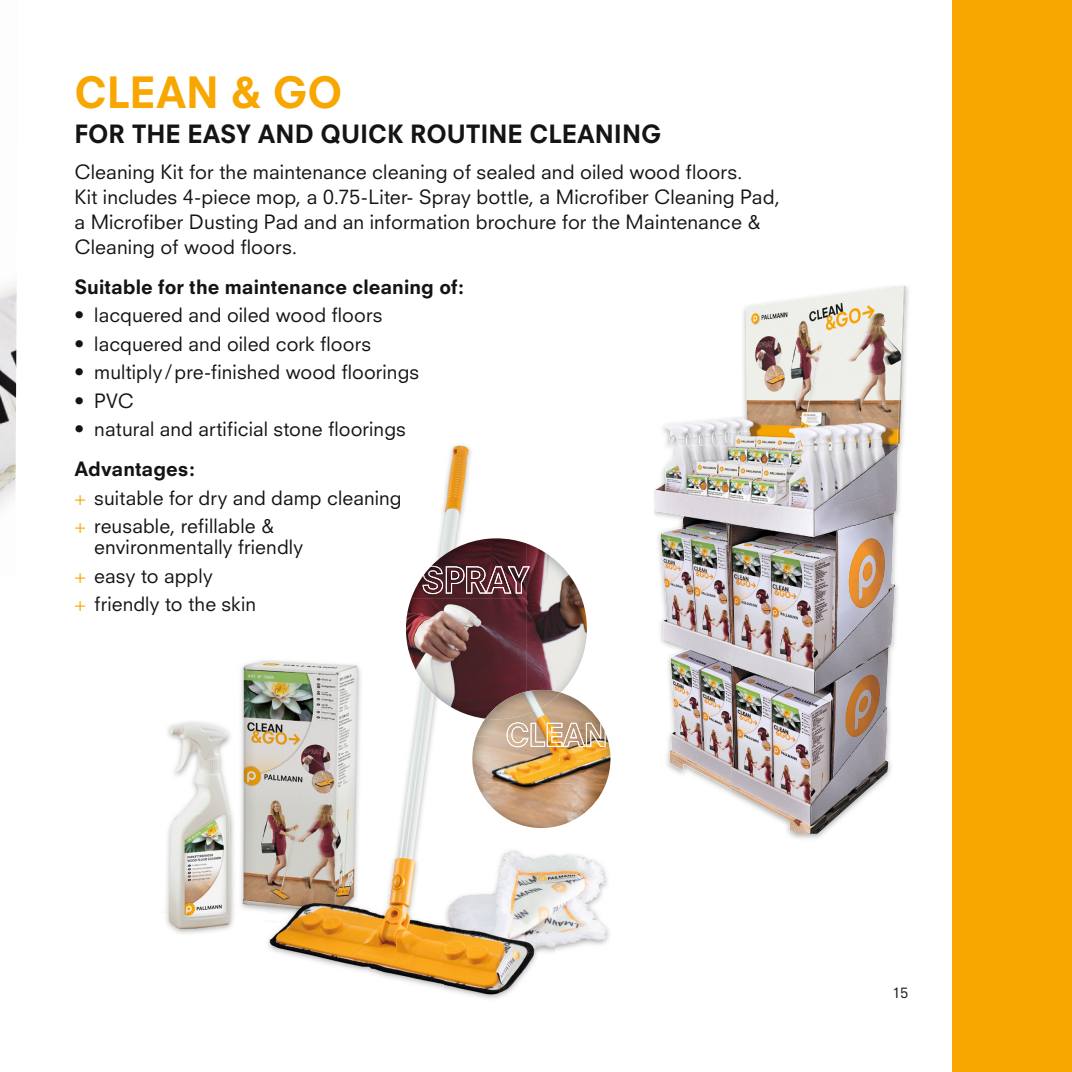
<style>
.page{position:relative;width:1072px;height:1072px;background:#fff}
.page>*{position:absolute;margin:0;border:0;box-sizing:border-box;transform-origin:0 0}
.t1{font:800 42px "Neuzeit S";letter-spacing:-.005em;color:#f8a600}
.t2{font:800 24.5px "Neuzeit S";color:#131413}
.t3{font:19.25px/28.5px "Neuzeit S";letter-spacing:.005em;color:#131413}
.t4{font:800 19.25px "Neuzeit S";letter-spacing:.005em;color:#131413}
.t5{font:14px "Neuzeit S";color:#131413}
.s1{font-weight:800}
.s2{color:#f8a600}
</style>
<div class="page">
<div style="left:952px;top:0;width:119px;height:1071px;background:#f8a600"></div>
<img style="left:0;top:284px;width:17px;height:222px">
<img style="left:663px;top:285px;width:246px;height:554px">
<img style="left:665px;top:287px;width:227px;height:158px">
<img style="left:440px;top:445px;width:31px;height:93px">
<img style="left:663px;top:732px;width:29px;height:107px">
<img style="left:692px;top:789px;width:39px;height:50px">
<img style="left:654px;top:445px;width:77px;height:287px">
<img style="left:669px;top:732px;width:62px;height:57px">
<img style="left:162px;top:598px;width:281px;height:391px">
<img style="left:556px;top:751px;width:55px;height:200px">
<img style="left:443px;top:702px;width:56px;height:297px">
<img style="left:499px;top:850px;width:57px;height:148px">
<img style="left:406px;top:598px;width:5px;height:26px">
<img style="left:526px;top:543px;width:61px;height:149px">
<img style="left:411px;top:538px;width:116px;height:60px">
<img style="left:422px;top:566px;width:21px;height:28px">
<img style="left:511px;top:566px;width:19px;height:27px">
<img style="left:466px;top:566px;width:45px;height:27px">
<img style="left:446px;top:566px;width:18px;height:27px">
<svg style="left:471px;top:571px;width:9px;height:8px"></svg>
<svg style="left:451px;top:571px;width:8px;height:8px"></svg>
<svg style="left:494px;top:572px;width:8px;height:12px"></svg>
<img style="left:476px;top:692px;width:131px;height:44px">
<img style="left:472px;top:736px;width:138px;height:48px">
<img style="left:476px;top:782px;width:129px;height:46px">
<img style="left:485px;top:690px;width:75px;height:29px">
<img style="left:506px;top:722px;width:22px;height:25px">
<img style="left:547px;top:722px;width:58px;height:24px">
<img style="left:530px;top:722px;width:15px;height:24px">
<svg style="left:570px;top:728px;width:7px;height:10px"></svg>
<h1 class="t1" style="left:74px;top:67px;width:269px">CLEAN &amp; GO</h1>
<p class="t2" style="left:74px;top:119px;width:588px">FOR THE EASY AND QUICK ROUTINE CLEANING</p>
<p class="t3" style="left:74px;top:160px;width:707px;line-height:24.8px">Cleaning Kit for the maintenance cleaning of sealed and oiled wood floors.<br>Kit includes 4-piece mop, a 0.75-Liter- Spray bottle, a Microfiber Cleaning Pad, a Microfiber Dusting Pad and an information brochure for the Maintenance &amp; Cleaning of wood floors.</p>
<p class="t4" style="left:74px;top:275px;width:391px">Suitable for the maintenance cleaning of:</p>
<p class="t3" style="left:74px;top:300px;width:309px">• lacquered and oiled wood floors</p>
<p class="t3" style="left:74px;top:329px;width:298px">• lacquered and oiled cork floors</p>
<p class="t3" style="left:74px;top:358px;width:346px">• multiply / pre-finished wood floorings</p>
<p class="t3" style="left:74px;top:386px;width:61px">• PVC</p>
<p class="t3" style="left:74px;top:415px;width:333px">• natural and artificial stone floorings</p>
<p class="t3" style="left:74px;top:454px;width:329px"><span class="s1">Advantages:<br></span><span class="s2">+</span> suitable for dry and damp cleaning <span class="s2">+</span> reusable, refillable &amp;</p>
<p class="t3" style="left:74px;top:532px;width:230px;text-indent:20px">environmentally friendly <span class="s2">+</span> easy to apply<br><span class="s2">+</span> friendly to the skin</p>
<p class="t5" style="left:892px;top:983px;width:17px">15</p>
</div>
